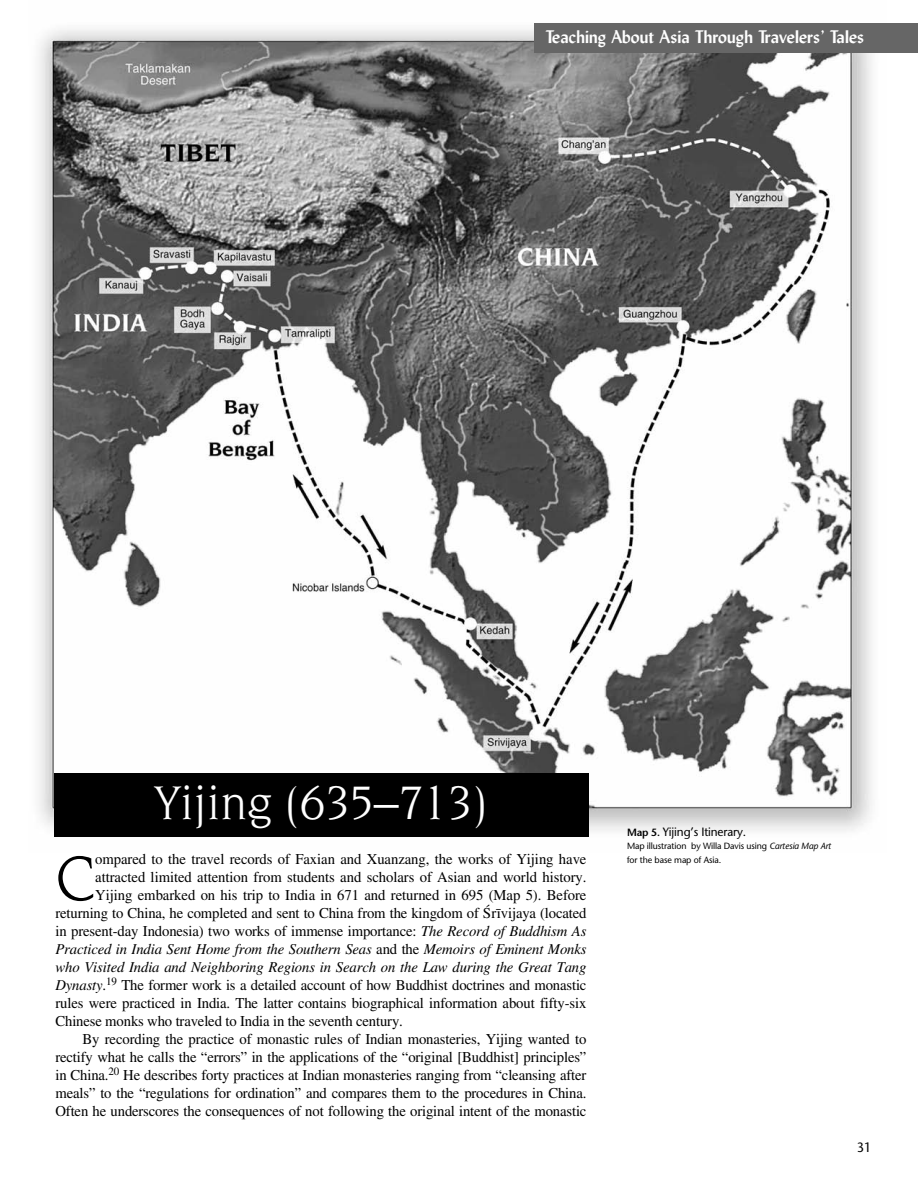
<style>
.page{position:relative;width:918px;height:1188px;background:#fff}
.page>*{position:absolute;margin:0;border:0;box-sizing:border-box;transform-origin:0 0}
.t1{font:67.8px "Novarese";color:#000}
.t2{font:51px "Novarese";letter-spacing:-.01em;color:#fff}
.t3{font:700 18px "Lydian BT";color:#fff}
.t4{font:15px/18px "EAA Times";letter-spacing:-.01em;color:#000;text-align:justify}
.t5{font:15px/18px "EAA Times Italic TT";letter-spacing:-.01em;color:#000}
.t6{font:13.5px "Stone Sans";color:#000;scale:.95 1}
.t7{font:12px "Stone Sans";letter-spacing:-.01em;color:#000}
.t8{font:9px/13.5px "Stone Sans";letter-spacing:-.01em;color:#000}
.s1{font-family:"EAA Times Italic TT"}
.s2{font-family:"EAA Times"}
.s3{font-weight:600;font-size:10.5px}
.s4{font-style:italic}
</style>
<div class="page">
<img style="left:39px;top:29px;width:848px;height:808px">
<div style="left:534px;top:23px;width:384px;height:29px;background:#666"></div>
<div style="left:54px;top:774px;width:534px;height:63px;background:#000"></div>
<p class="t3" style="left:545px;top:30px;width:320px">Teaching About Asia Through Travelers’ Tales</p>
<h2 class="t2" style="left:154px;top:782px;width:336px">Yijing (635–713)</h2>
<p class="t4" style="left:55px;top:850px;width:533px;text-align:right">ompared to the travel records of Faxian and Xuanzang, the works of Yijing have attracted limited attention from students and scholars of Asian and world history.<br>Yijing embarked on his trip to India in 671 and returned in 695 (Map 5). Before returning to China, he completed and sent to China from the kingdom of ªrıvijaya (located in present-day Indonesia) two works of immense importance: <span class="s1">The Record of Buddhism As</span></p>
<p class="t5" style="left:55px;top:940px;width:533px">Practiced in India Sent Home from the Southern Seas <span class="s2">and the</span> Memoirs of Eminent Monks who Visited India and Neighboring Regions in Search on the Law during the Great Tang</p>
<p class="t4" style="left:55px;top:976px;width:533px"><span class="s1">Dynasty</span>.<sup>19</sup> The former work is a detailed account of how Buddhist doctrines and monastic rules were practiced in India. The latter contains biographical information about fifty-six Chinese monks who traveled to India in the seventh century.</p>
<p class="t4" style="left:55px;top:1030px;width:533px;text-indent:27px">By recording the practice of monastic rules of Indian monasteries, Yijing wanted to rectify what he calls the “errors” in the applications of the “original [Buddhist] principles” in China.<sup>20</sup> He describes forty practices at Indian monasteries ranging from “cleansing after meals” to the “regulations for ordination” and compares them to the procedures in China.<br>Often he underscores the consequences of not following the original intent of the monastic</p>
<h1 class="t1" style="left:55px;top:851px;width:42px">C</h1>
<p class="t7" style="left:627px;top:827px;width:121px"><span class="s3">Map 5.</span> Yijing’s Itinerary.</p>
<p class="t8" style="left:627px;top:840px;width:206px">Map illustration by Willa Davis using <span class="s4">Cartesia Map Art </span>for the base map of Asia.</p>
<p class="t6" style="left:857px;top:1142px;width:17px">31</p>
</div>
